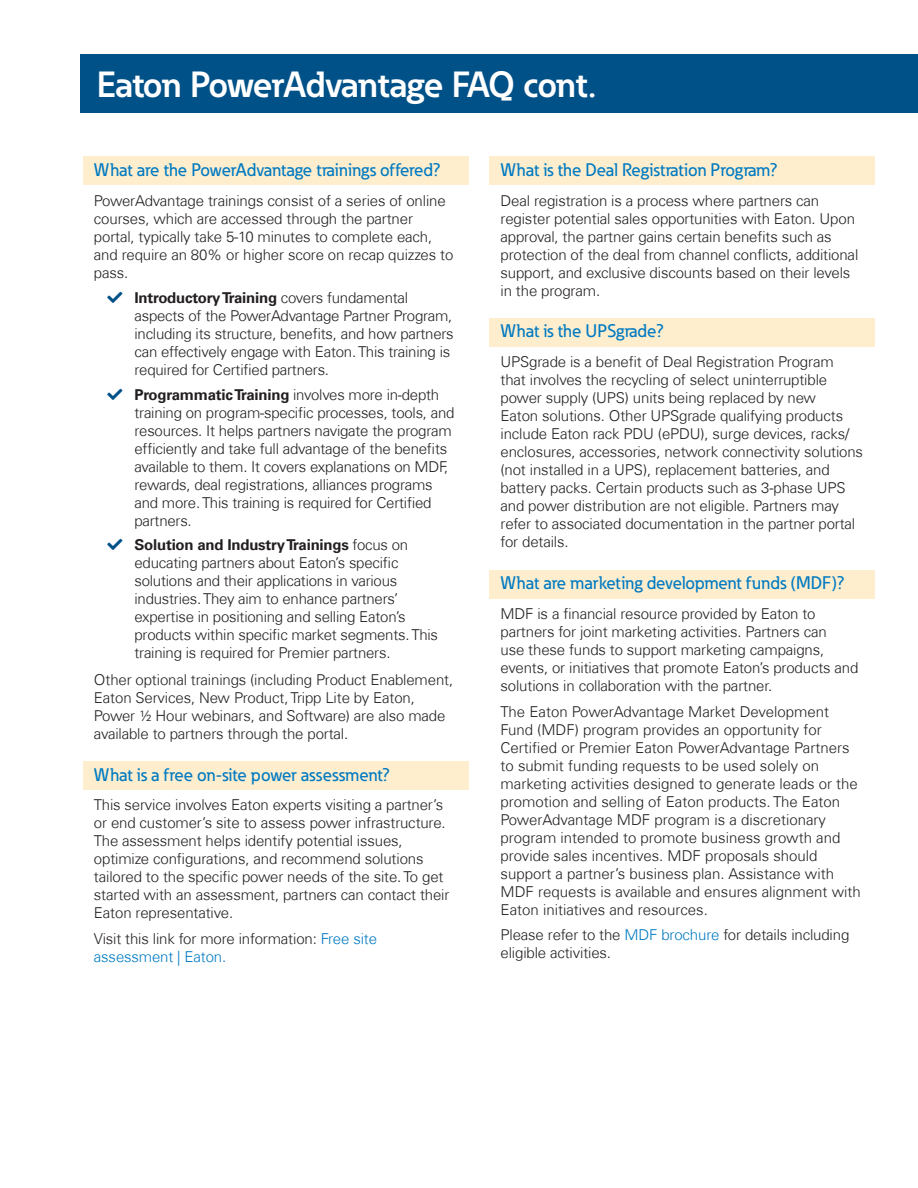
<style>
.page{position:relative;width:918px;height:1188px;background:#fff}
.page>*{position:absolute;margin:0;border:0;box-sizing:border-box;transform-origin:0 0}
._01_Overview__11_pt____ADJ_Color{font:700 36px "Eaton";letter-spacing:-.025em;color:#fff}
.t1{font:500 18px "Eaton";color:#007ac2}
.t2{font:300 15px/18px "Univers Com 45";letter-spacing:-.01em;color:#231f20}
.s1{font-family:"Univers Com 65";font-weight:700}
.s2{color:#007ac2}
</style>
<div class="page">
<div style="left:83px;top:157px;width:385px;height:28px;background:#feeece"></div>
<div style="left:83px;top:761px;width:385px;height:29px;background:#feeece"></div>
<div style="left:490px;top:157px;width:385px;height:28px;background:#feeece"></div>
<div style="left:490px;top:318px;width:385px;height:29px;background:#feeece"></div>
<div style="left:490px;top:570px;width:385px;height:29px;background:#feeece"></div>
<div style="left:81px;top:54px;width:837px;height:58px;background:#005187"></div>
<p class="_01_Overview__11_pt____ADJ_Color" style="left:97px;top:62px;width:501px">Eaton PowerAdvantage FAQ cont.</p>
<p class="t1" style="left:94px;top:159px;width:348px">What are the PowerAdvantage trainings offered?</p>
<p class="t2" style="left:94px;top:191px;width:361px">PowerAdvantage trainings consist of a series of online courses, which are accessed through the partner portal, typically take 5-10 minutes to complete each, and require an 80% or higher score on recap quizzes to pass.</p>
<p class="t2" style="left:134px;top:289px;width:321px"><span class="s1">Introductory Training</span> covers fundamental aspects of the PowerAdvantage Partner Program, including its structure, benefits, and how partners can effectively engage with Eaton. This training is required for Certified partners.</p>
<p class="t2" style="left:134px;top:385px;width:322px"><span class="s1">Programmatic Training</span> involves more in-depth training on program-specific processes, tools, and resources. It helps partners navigate the program efficiently and take full advantage of the benefits available to them. It covers explanations on MDF, rewards, deal registrations, alliances programs and more. This training is required for Certified partners.</p>
<p class="t2" style="left:134px;top:536px;width:305px"><span class="s1">Solution and Industry Trainings</span> focus on educating partners about Eaton’s specific solutions and their applications in various industries. They aim to enhance partners’ expertise in positioning and selling Eaton’s products within specific market segments. This training is required for Premier partners.</p>
<p class="t2" style="left:94px;top:670px;width:361px">Other optional trainings (including Product Enablement, Eaton Services, New Product, Tripp Lite by Eaton, Power ½ Hour webinars, and Software) are also made available to partners through the portal.</p>
<p class="t1" style="left:94px;top:763px;width:298px">What is a free on-site power assessment?</p>
<p class="t2" style="left:94px;top:796px;width:357px">This service involves Eaton experts visiting a partner’s or end customer’s site to assess power infrastructure.<br>The assessment helps identify potential issues, optimize configurations, and recommend solutions tailored to the specific power needs of the site. To get started with an assessment, partners can contact their Eaton representative.</p>
<p class="t2" style="left:94px;top:930px;width:285px">Visit this link for more information: <span class="s2">Free site assessment | Eaton.</span></p>
<p class="t1" style="left:501px;top:159px;width:279px">What is the Deal Registration Program?</p>
<p class="t2" style="left:501px;top:191px;width:359px">Deal registration is a process where partners can register potential sales opportunities with Eaton. Upon approval, the partner gains certain benefits such as protection of the deal from channel conflicts, additional support, and exclusive discounts based on their levels in the program.</p>
<p class="t1" style="left:501px;top:320px;width:165px">What is the UPSgrade?</p>
<p class="t2" style="left:501px;top:353px;width:364px">UPSgrade is a benefit of Deal Registration Program<br>that involves the recycling of select uninterruptible power supply (UPS) units being replaced by new<br>Eaton solutions. Other UPSgrade qualifying products include Eaton rack PDU (ePDU), surge devices, racks/ enclosures, accessories, network connectivity solutions (not installed in a UPS), replacement batteries, and battery packs. Certain products such as 3-phase UPS and power distribution are not eligible. Partners may refer to associated documentation in the partner portal for details.</p>
<p class="t1" style="left:501px;top:572px;width:345px">What are marketing development funds (MDF)?</p>
<p class="t2" style="left:501px;top:605px;width:359px">MDF is a financial resource provided by Eaton to partners for joint marketing activities. Partners can<br>use these funds to support marketing campaigns, events, or initiatives that promote Eaton’s products and solutions in collaboration with the partner.</p>
<p class="t2" style="left:501px;top:702px;width:362px">The Eaton PowerAdvantage Market Development Fund (MDF) program provides an opportunity for Certified or Premier Eaton PowerAdvantage Partners to submit funding requests to be used solely on marketing activities designed to generate leads or the promotion and selling of Eaton products. The Eaton PowerAdvantage MDF program is a discretionary program intended to promote business growth and provide sales incentives. MDF proposals should support a partner’s business plan. Assistance with MDF requests is available and ensures alignment with Eaton initiatives and resources.</p>
<p class="t2" style="left:501px;top:926px;width:350px">Please refer to the <span class="s2">MDF brochure</span> for details including eligible activities.</p>
</div>
